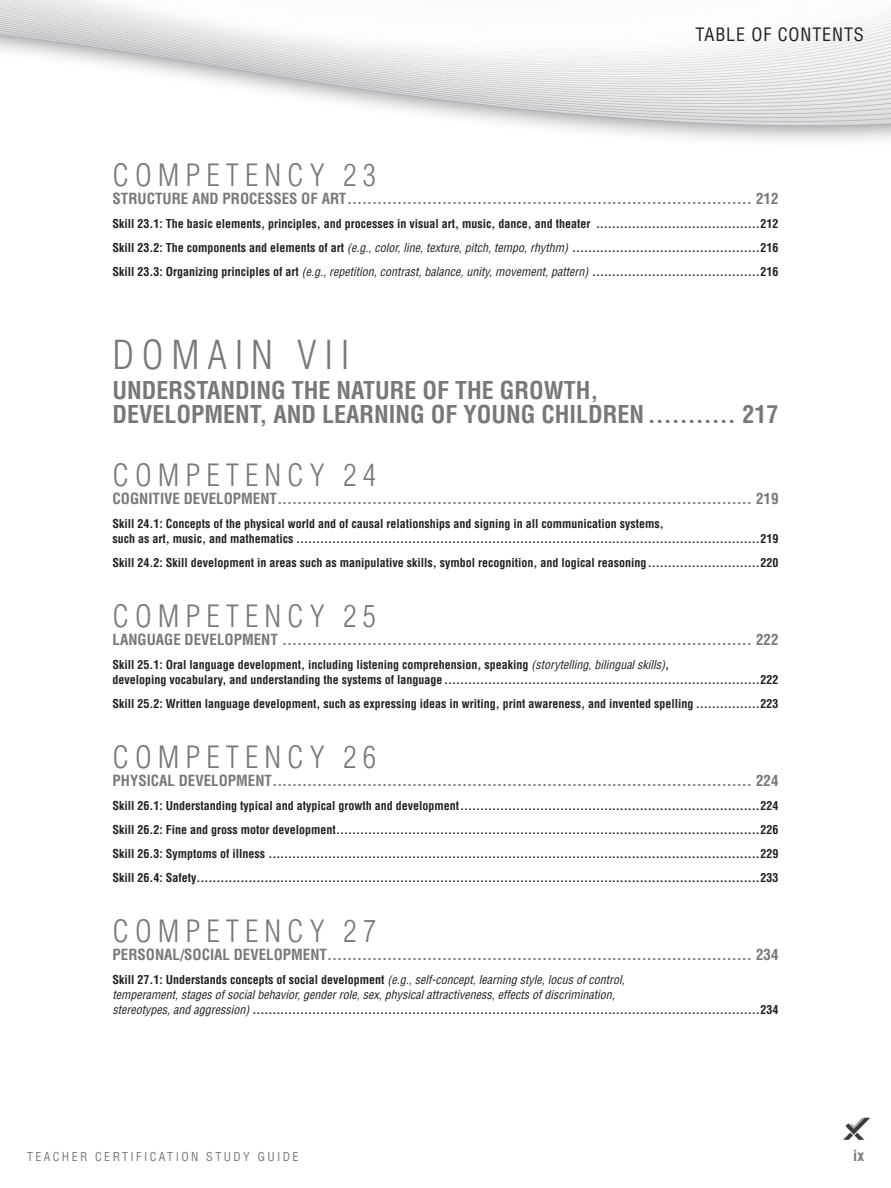
<style>
.page{position:relative;width:891px;height:1188px;background:#fff}
.page>*{position:absolute;margin:0;border:0;box-sizing:border-box;transform-origin:0 0}
.TOC_Domain_Number{font:300 condensed 39px "Helvetica";letter-spacing:.2em;color:#76787b}
.TOC_Competency_Numbe{font:300 condensed 30px "Helvetica";letter-spacing:.2em;color:#76787b}
.TOC_Domain_Title{font:700 condensed 24px/24px "Helvetica";color:#76787b}
.t1{font:condensed 18px "Helvetica";letter-spacing:.05em;color:#231f20}
.TOC_Competency_Title{font:700 condensed 15px "Helvetica";color:#76787b}
.TOC_Skill_number{font:700 condensed 12px/15px "Helvetica";color:#231f20}
.TOC_Skill{font:700 condensed 12px/15px "Helvetica";color:#231f20}
.t2{font:condensed 12px "Helvetica";letter-spacing:.2em;color:#76787b}
.s1{font-weight:400;font-style:italic}
</style>
<div class="page">
<img style="left:843px;top:1117px;width:28px;height:23px">
<h3 class="t1" style="left:696px;top:24px;width:170px">TABLE OF CONTENTS</h3>
<p class="TOC_Competency_Numbe" style="left:112px;top:156px;width:265px">COMPETENCY 23</p>
<p class="TOC_Competency_Title" style="left:112px;top:189px;width:667px">STRUCTURE AND PROCESSES OF ART................................................................................. 212</p>
<p class="TOC_Skill_number" style="left:112px;top:216px;width:667px">Skill 23.1: The basic elements, principles, and processes in visual art, music, dance, and theater .........................................212</p>
<p class="TOC_Skill_number" style="left:112px;top:240px;width:667px">Skill 23.2: The components and elements of art <span class="s1">(e.g., color, line, texture, pitch, tempo, rhythm)</span> ...............................................216</p>
<p class="TOC_Skill_number" style="left:112px;top:264px;width:667px">Skill 23.3: Organizing principles of art <span class="s1">(e.g., repetition, contrast, balance, unity, movement, pattern)</span> ..........................................216</p>
<p class="TOC_Domain_Number" style="left:112px;top:330px;width:239px">DOMAIN VII</p>
<p class="TOC_Domain_Title" style="left:112px;top:378px;width:667px">UNDERSTANDING THE NATURE OF THE GROWTH,<br>DEVELOPMENT, AND LEARNING OF YOUNG CHILDREN........... 217</p>
<p class="TOC_Competency_Numbe" style="left:112px;top:456px;width:265px">COMPETENCY 24</p>
<p class="TOC_Competency_Title" style="left:112px;top:489px;width:667px">COGNITIVE DEVELOPMENT............................................................................................... 219</p>
<p class="TOC_Skill_number" style="left:112px;top:516px;width:667px">Skill 24.1: Concepts of the physical world and of causal relationships and signing in all communication systems,<br>such as art, music, and mathematics ....................................................................................................................219</p>
<p class="TOC_Skill_number" style="left:112px;top:555px;width:667px">Skill 24.2: Skill development in areas such as manipulative skills, symbol recognition, and logical reasoning............................220</p>
<p class="TOC_Competency_Numbe" style="left:112px;top:597px;width:265px">COMPETENCY 25</p>
<p class="TOC_Competency_Title" style="left:112px;top:630px;width:667px">LANGUAGE DEVELOPMENT .............................................................................................. 222</p>
<p class="TOC_Skill_number" style="left:112px;top:657px;width:667px">Skill 25.1: Oral language development, including listening comprehension, speaking <span class="s1">(storytelling, bilingual skills)</span>,<br>developing vocabulary, and understanding the systems of language ...............................................................................222</p>
<p class="TOC_Skill_number" style="left:112px;top:696px;width:667px">Skill 25.2: Written language development, such as expressing ideas in writing, print awareness, and invented spelling ................223</p>
<p class="TOC_Competency_Numbe" style="left:112px;top:738px;width:265px">COMPETENCY 26</p>
<p class="TOC_Competency_Title" style="left:112px;top:771px;width:667px">PHYSICAL DEVELOPMENT................................................................................................ 224</p>
<p class="TOC_Skill_number" style="left:112px;top:798px;width:667px">Skill 26.1: Understanding typical and atypical growth and development...........................................................................224</p>
<p class="TOC_Skill_number" style="left:112px;top:822px;width:667px">Skill 26.2: Fine and gross motor development..........................................................................................................226</p>
<p class="TOC_Skill_number" style="left:112px;top:846px;width:667px">Skill 26.3: Symptoms of illness ...........................................................................................................................229</p>
<p class="TOC_Skill_number" style="left:112px;top:870px;width:667px">Skill 26.4: Safety.............................................................................................................................................233</p>
<p class="TOC_Competency_Numbe" style="left:112px;top:912px;width:265px">COMPETENCY 27</p>
<p class="TOC_Competency_Title" style="left:112px;top:945px;width:667px">PERSONAL/SOCIAL DEVELOPMENT..................................................................................... 234</p>
<p class="TOC_Skill" style="left:112px;top:972px;width:667px">Skill 27.1: Understands concepts of social development <span class="s1">(e.g., self-concept, learning style, locus of control,<br>temperament, stages of social behavior, gender role, sex, physical attractiveness, effects of discrimination,<br>stereotypes, and aggression)</span> ...............................................................................................................................234</p>
<p class="t2" style="left:27px;top:1149px;width:273px">TEACHER CERTIFICATION STUDY GUIDE</p>
<p class="TOC_Competency_Title" style="left:853px;top:1146px;width:12px">ix</p>
</div>
